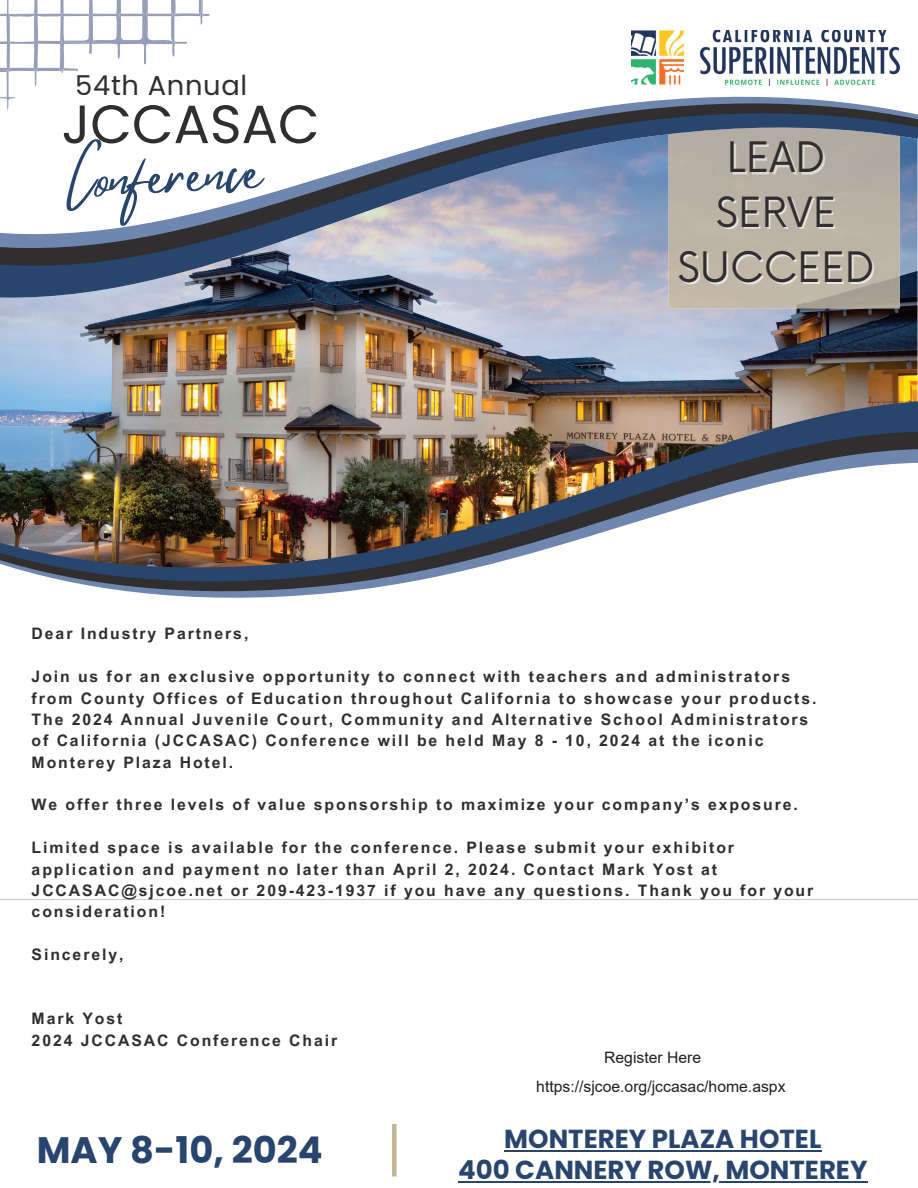
<style>
.page{position:relative;width:918px;height:1188px;background:#fff}
.page>*{position:absolute;margin:0;border:0;box-sizing:border-box;transform-origin:0 0}
.t1{font:58.8px "Mistrully";color:#28456e}
.t2{font:54px "Poppins";color:#302e2f}
.t3{font:40.95px "Now";color:#302e2f}
.t4{font:40.5px "Now";color:#302e2f}
.t5{font:700 36.75px "Poppins";color:#28456e}
.t6{font:27.3px "Poppins";letter-spacing:.025em;color:#302e2f}
.t7{font:700 26.1px/30.8px "Poppins";color:#28456e;text-align:center}
.t8{font:700 15.9px/21.5px "Arial MT Pro";letter-spacing:.12em;color:#302e2f}
.t9{font:15.75px "Arial";color:#231f20}
</style>
<div class="page">
<img style="left:0;top:308px;width:918px;height:82px">
<svg style="left:0;top:285px;width:918px;height:23px;background:#8c909b"></svg>
<svg style="left:0;top:266px;width:918px;height:19px;background:#7a859b"></svg>
<svg style="left:0;top:253px;width:918px;height:13px;background:#848c9e"></svg>
<svg style="left:0;top:30px;width:918px;height:223px"></svg>
<img style="left:0;top:390px;width:918px;height:22px">
<img style="left:0;top:412px;width:918px;height:19px">
<img style="left:0;top:431px;width:918px;height:13px">
<img style="left:0;top:444px;width:918px;height:154px">
<svg style="left:0;top:0;width:210px;height:110px"></svg>
<img style="left:632px;top:30px;width:268px;height:55px">
<div style="left:392px;top:1124px;width:5px;height:53px;background:#c5b598"></div>
<img style="left:733px;top:144px;width:92px;height:31px">
<img style="left:719px;top:198px;width:116px;height:31px">
<img style="left:681px;top:253px;width:19px;height:31px">
<img style="left:705px;top:253px;width:169px;height:31px">
<hr style="left:504px;top:1150px;width:317px;height:2px;background:#28456e">
<hr style="left:458px;top:1181px;width:410px;height:2px;background:#28456e">
<h3 class="t6" style="left:75px;top:67px;width:174px">54th Annual</h3>
<h2 class="t2" style="left:62px;top:86px;width:259px">JCCASAC</h2>
<h1 class="t1" style="left:61px;top:133px;width:200px;rotate:-3deg">Conference</h1>
<h3 class="t3" style="left:727px;top:135px;width:100px">LEAD</h3>
<h3 class="t4" style="left:716px;top:190px;width:122px">SERVE</h3>
<h3 class="t3" style="left:677px;top:245px;width:199px">SUCCEED</h3>
<p class="t8" style="left:32px;top:625px;width:218px">Dear Industry Partners,</p>
<p class="t8" style="left:32px;top:668px;width:786px">Join us for an exclusive opportunity to connect with teachers and administrators from County Offices of Education throughout California to showcase your products.<br>The 2024 Annual Juvenile Court, Community and Alternative School Administrators of California (JCCASAC) Conference will be held May 8 - 10, 2024 at the iconic Monterey Plaza Hotel.</p>
<p class="t8" style="left:32px;top:796px;width:768px">We offer three levels of value sponsorship to maximize your company’s exposure.</p>
<p class="t8" style="left:32px;top:839px;width:783px">Limited space is available for the conference. Please submit your exhibitor application and payment no later than April 2, 2024. Contact Mark Yost at JCCASAC@sjcoe.net or 209-423-1937 if you have any questions. Thank you for your consideration!</p>
<p class="t8" style="left:32px;top:946px;width:93px">Sincerely,</p>
<p class="t8" style="left:32px;top:1010px;width:307px">Mark Yost<br>2024 JCCASAC Conference Chair</p>
<h3 class="t5" style="left:37px;top:1125px;width:287px">MAY 8-10, 2024</h3>
<p class="t9" style="left:604px;top:1048px;width:99px">Register Here</p>
<p class="t9" style="left:536px;top:1077px;width:251px">https://sjcoe.org/jccasac/home.aspx</p>
<h3 class="t7" style="left:458px;top:1123px;width:411px">MONTEREY PLAZA HOTEL<br>400 CANNERY ROW, MONTEREY</h3>
</div>
